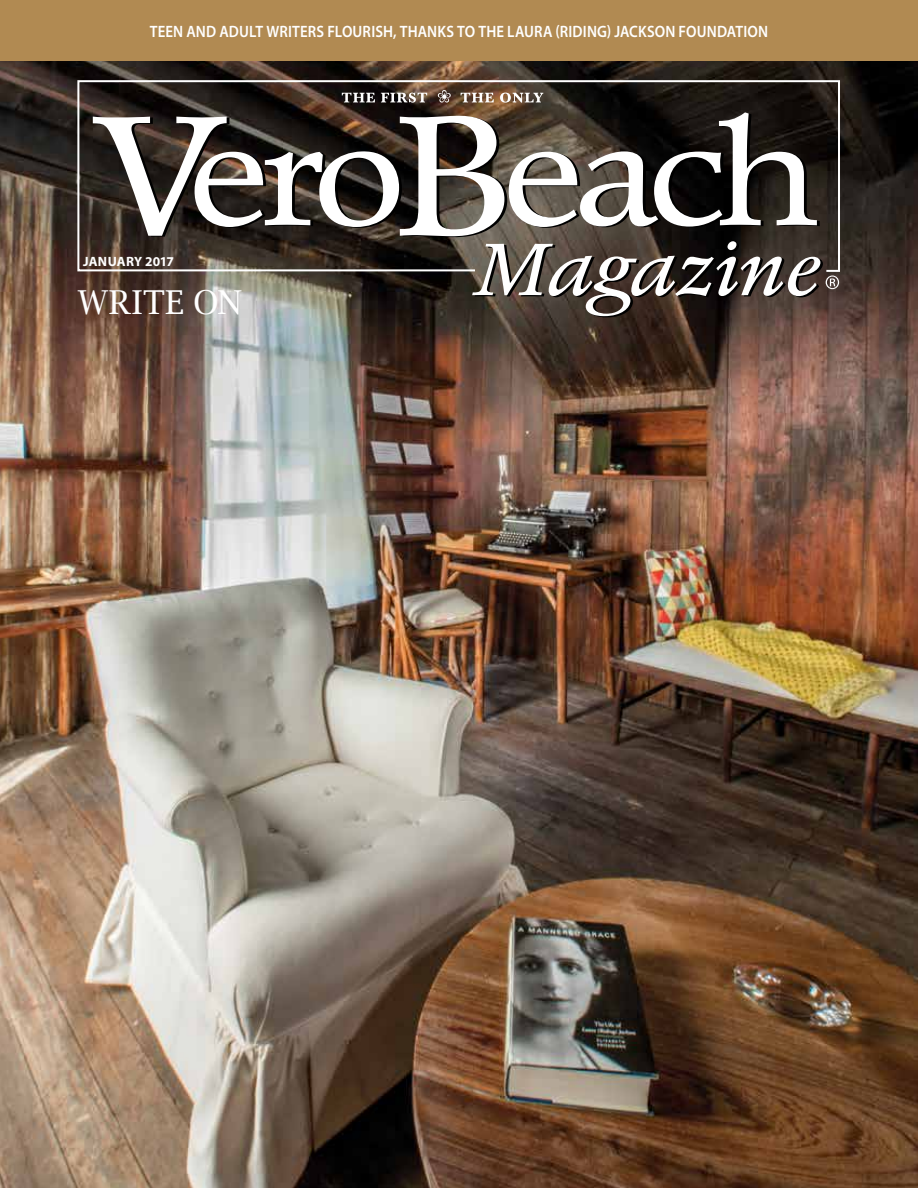
<style>
.page{position:relative;width:918px;height:1188px;background:#fff}
.page>*{position:absolute;margin:0;border:0;box-sizing:border-box;transform-origin:0 0}
.t1{font:33px "Lucida Bright";letter-spacing:.01em;color:#fff}
.t2{font:600 16.5px "Myriad Pro";letter-spacing:.01em;color:#fff;scale:.9 1}
.t3{font:700 13.5px "Myriad Pro";letter-spacing:.01em;color:#fff}
</style>
<div class="page">
<img style="left:0;top:61px;width:918px;height:1127px">
<svg style="left:77px;top:80px;width:763px;height:193px;background:#3c342d"></svg>
<svg style="left:93px;top:112px;width:746px;height:205px"></svg>
<svg style="left:342px;top:93px;width:33px;height:9px"></svg>
<svg style="left:381px;top:93px;width:46px;height:10px"></svg>
<svg style="left:438px;top:90px;width:13px;height:13px"></svg>
<svg style="left:461px;top:93px;width:33px;height:9px"></svg>
<svg style="left:500px;top:93px;width:43px;height:10px"></svg>
<div style="left:0;top:0;width:918px;height:61px;background:#b18a52"></div>
<p class="t2" style="left:150px;top:21px;width:689px">TEEN AND ADULT WRITERS FLOURISH, THANKS TO THE LAURA (RIDING) JACKSON FOUNDATION</p>
<p class="t3" style="left:83px;top:252px;width:93px">JANUARY 2017</p>
<h1 class="t1" style="left:78px;top:283px;width:166px">WRITE ON</h1>
</div>
